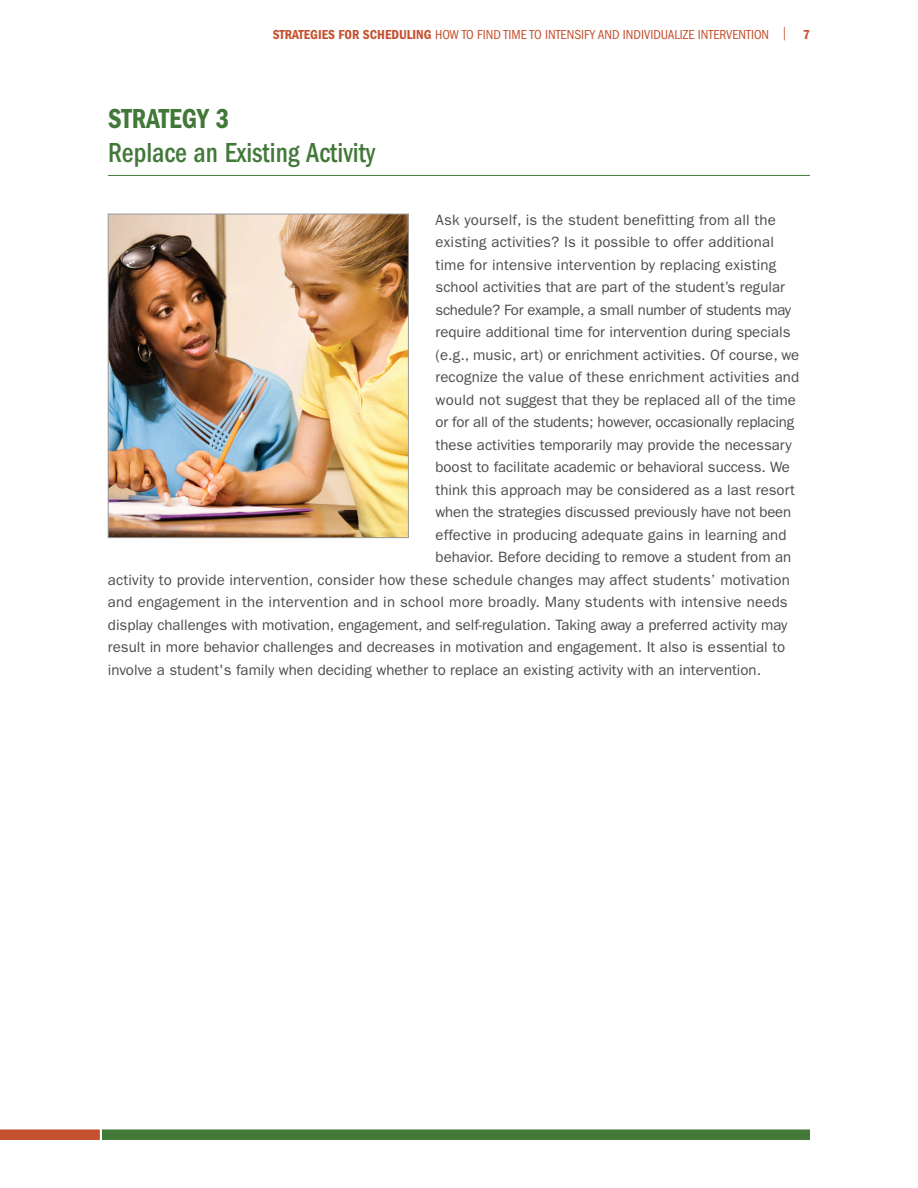
<style>
.page{position:relative;width:918px;height:1188px;background:#fff}
.page>*{position:absolute;margin:0;border:0;box-sizing:border-box;transform-origin:0 0}
.t1{font:500 condensed 28.5px/34.2px "ITC Franklin Gothic Std";color:#427939;scale:.93 1}
.t2{font:15px "ITC Franklin Gothic Std";color:#4b4c4d}
.t3{font:15px "ITC Franklin Gothic Std";letter-spacing:-.02em;color:#4b4c4d}
.t4{font:condensed 13.5px "ITC Franklin Gothic Std";color:#c4502f}
.t5{font:13.5px "ITC Franklin Gothic Std Dm Cd";color:#c4502f}
.s1{font-family:"ITC Franklin Gothic Std Dm Cd";font-stretch:normal}
.s2{font-stretch:normal}
.s3{font-family:"ITC Franklin Gothic Std Dm Cd";font-weight:400;font-stretch:normal}
</style>
<div class="page">
<div style="left:102px;top:1129px;width:708px;height:11px;background:#427939"></div>
<div style="left:0;top:1129px;width:100px;height:11px;background:#c4502f"></div>
<hr style="left:108px;top:175px;width:702px;height:1px;background:#427939">
<img style="left:110px;top:216px;width:297px;height:320px">
<div style="left:108px;top:214px;width:301px;height:324px;border:1px solid #98999a"></div>
<p class="t4" style="left:273px;top:27px;width:515px"><span class="s1">STRATEGIES FOR SCHEDULING</span> HOW TO FIND TIME TO INTENSIFY AND INDIVIDUALIZE INTERVENTION <span class="s2">|</span></p>
<p class="t5" style="left:803px;top:26px;width:8px">7</p>
<h2 class="t1" style="left:108px;top:101px;width:289px"><span class="s3">STRATEGY 3<br></span>Replace an Existing Activity</h2>
<p class="t2" style="left:436px;top:211px;width:342px">Ask yourself, is the student benefitting from all the</p>
<p class="t2" style="left:436px;top:234px;width:340px">existing activities? Is it possible to offer additional</p>
<p class="t2" style="left:436px;top:256px;width:342px">time for intensive intervention by replacing existing</p>
<p class="t2" style="left:436px;top:279px;width:351px">school activities that are part of the student’s regular</p>
<p class="t3" style="left:436px;top:301px;width:357px">schedule? For example, a small number of students may</p>
<p class="t2" style="left:436px;top:324px;width:357px">require additional time for intervention during specials</p>
<p class="t2" style="left:436px;top:346px;width:365px">(e.g., music, art) or enrichment activities. Of course, we</p>
<p class="t2" style="left:436px;top:369px;width:365px">recognize the value of these enrichment activities and</p>
<p class="t2" style="left:436px;top:391px;width:362px">would not suggest that they be replaced all of the time</p>
<p class="t2" style="left:436px;top:414px;width:360px">or for all of the students; however, occasionally replacing</p>
<p class="t2" style="left:436px;top:436px;width:358px">these activities temporarily may provide the necessary</p>
<p class="t2" style="left:436px;top:459px;width:356px">boost to facilitate academic or behavioral success. We</p>
<p class="t2" style="left:436px;top:481px;width:361px">think this approach may be considered as a last resort</p>
<p class="t2" style="left:436px;top:504px;width:357px">when the strategies discussed previously have not been</p>
<p class="t2" style="left:436px;top:526px;width:352px">effective in producing adequate gains in learning and</p>
<p class="t2" style="left:436px;top:549px;width:357px">behavior. Before deciding to remove a student from an</p>
<p class="t2" style="left:108px;top:571px;width:683px">activity to provide intervention, consider how these schedule changes may affect students’ motivation</p>
<p class="t2" style="left:108px;top:594px;width:681px">and engagement in the intervention and in school more broadly. Many students with intensive needs</p>
<p class="t2" style="left:108px;top:616px;width:681px">display challenges with motivation, engagement, and self-regulation. Taking away a preferred activity may</p>
<p class="t2" style="left:108px;top:639px;width:679px">result in more behavior challenges and decreases in motivation and engagement. It also is essential to</p>
<p class="t2" style="left:108px;top:661px;width:655px">involve a student's family when deciding whether to replace an existing activity with an intervention.</p>
</div>
